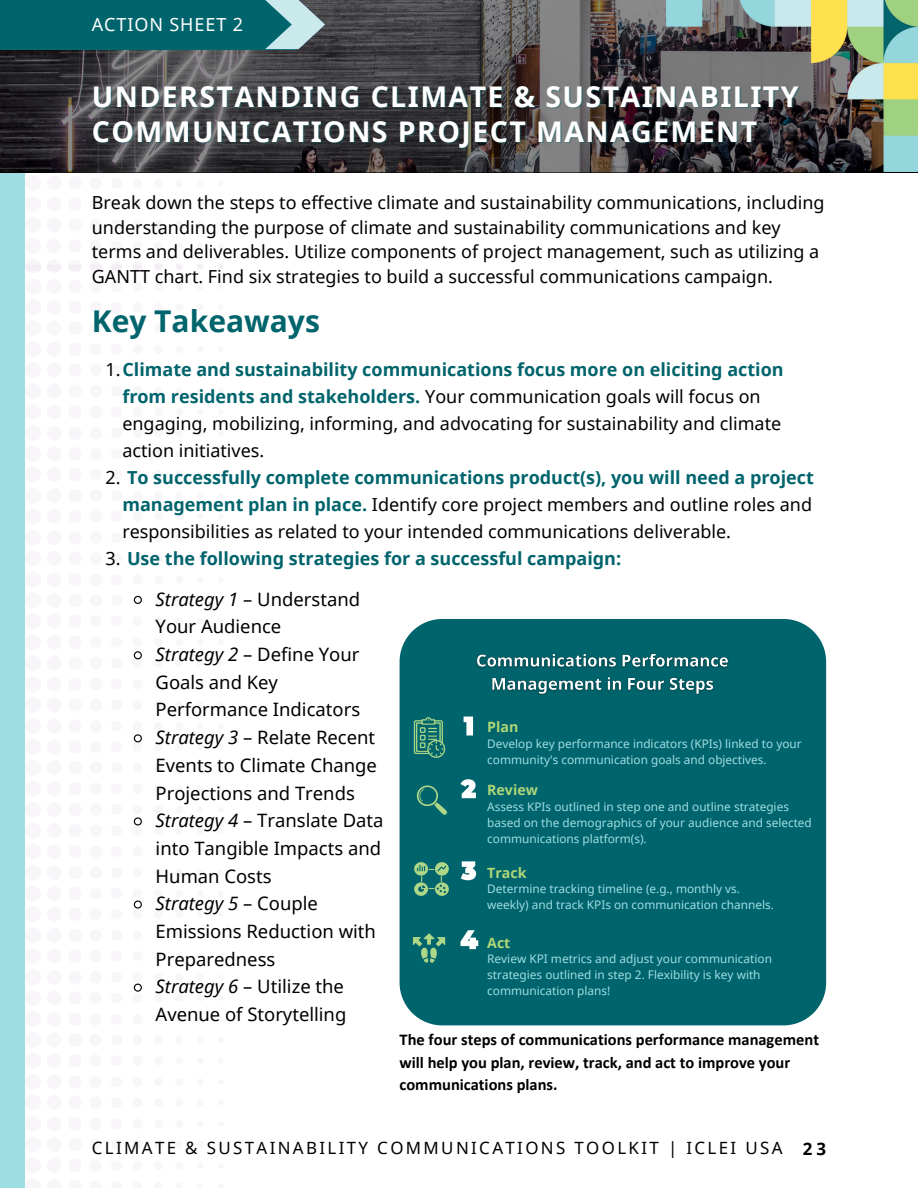
<style>
.page{position:relative;width:918px;height:1188px;background:#fff}
.page>*{position:absolute;margin:0;border:0;box-sizing:border-box;transform-origin:0 0}
.t1{font:700 30px "Noto Sans";color:#00646c}
.t2{font:700 28.5px/34.8px "Noto Sans";letter-spacing:.05em;color:#fff}
.t3{font:18.45px/27.8px "Noto Sans";color:#000}
.t4{font:18px/27px "Noto Sans";color:#000}
.t5{font:700 18px "Noto Sans";color:#00646c}
.t6{font:18px "Noto Sans";letter-spacing:.05em;color:#fff}
.t7{font:16.95px "Noto Sans";letter-spacing:.14em;color:#000}
.t8{font:700 16.5px/22.5px "Calibri";color:#000}
.t9{font:700 14.25px "Noto Sans";color:#afd778}
.t10{font:11.85px/15.9px "Noto Sans";color:#9fdde4}
.s1{font-weight:700;color:#00646c}
.s2{font-weight:400;color:#000}
.s3{font-style:italic}
.s4{font-weight:700}
</style>
<div class="page">
<svg style="left:24px;top:865px;width:1px;height:308px"></svg>
<svg style="left:24px;top:572px;width:1px;height:287px"></svg>
<svg style="left:24px;top:530px;width:1px;height:36px"></svg>
<svg style="left:24px;top:279px;width:1px;height:245px"></svg>
<div style="left:218px;top:1162px;width:6px;height:7px;background:#f8f6f9;border-radius:3px"></div>
<div style="left:218px;top:1099px;width:6px;height:7px;background:#f8f6f9;border-radius:3px"></div>
<div style="left:218px;top:848px;width:6px;height:7px;background:#f8f6f9;border-radius:3px"></div>
<div style="left:218px;top:806px;width:6px;height:7px;background:#f8f6f9;border-radius:3px"></div>
<div style="left:218px;top:576px;width:6px;height:7px;background:#f8f6f9;border-radius:3px"></div>
<div style="left:218px;top:513px;width:6px;height:7px;background:#f8f6f9;border-radius:3px"></div>
<svg style="left:68px;top:264px;width:13px;height:8px"></svg>
<svg style="left:90px;top:264px;width:12px;height:7px"></svg>
<svg style="left:111px;top:264px;width:11px;height:7px"></svg>
<svg style="left:133px;top:264px;width:9px;height:7px"></svg>
<svg style="left:154px;top:264px;width:9px;height:6px"></svg>
<svg style="left:176px;top:264px;width:7px;height:6px"></svg>
<svg style="left:197px;top:264px;width:6px;height:5px"></svg>
<svg style="left:24px;top:173px;width:37px;height:100px"></svg>
<div style="left:218px;top:263px;width:6px;height:7px;background:#f2eef4;border-radius:3px"></div>
<div style="left:0;top:172px;width:24px;height:1016px;background:#9fdde4"></div>
<img style="left:0;top:0;width:903px;height:173px">
<img style="left:666px;top:0;width:252px;height:172px">
<div style="left:0;top:0;width:295px;height:49px;background:#00646c"></div>
<svg style="left:265px;top:0;width:60px;height:49px"></svg>
<div style="left:400px;top:619px;width:426px;height:406px;background:#00646c"></div>
<svg style="left:464px;top:717px;width:9px;height:18px"></svg>
<svg style="left:461px;top:779px;width:15px;height:19px"></svg>
<svg style="left:461px;top:861px;width:15px;height:19px"></svg>
<svg style="left:461px;top:930px;width:17px;height:19px"></svg>
<img style="left:409px;top:717px;width:41px;height:41px">
<img style="left:414px;top:782px;width:35px;height:36px">
<img style="left:414px;top:861px;width:35px;height:36px">
<img style="left:411px;top:930px;width:36px;height:36px">
<img style="left:472px;top:644px;width:262px;height:56px">
<svg style="left:133px;top:595px;width:9px;height:9px"></svg>
<svg style="left:133px;top:651px;width:9px;height:9px"></svg>
<svg style="left:133px;top:734px;width:9px;height:9px"></svg>
<svg style="left:133px;top:817px;width:9px;height:9px"></svg>
<svg style="left:133px;top:900px;width:9px;height:9px"></svg>
<svg style="left:133px;top:983px;width:9px;height:9px"></svg>
<p class="t6" style="left:92px;top:12px;width:153px">ACTION SHEET 2</p>
<h2 class="t2" style="left:92px;top:78px;width:708px">UNDERSTANDING CLIMATE &amp; SUSTAINABILITY<br>COMMUNICATIONS PROJECT MANAGEMENT</h2>
<p class="t4" style="left:92px;top:190px;width:734px;line-height:24.8px">Break down the steps to effective climate and sustainability communications, including understanding the purpose of climate and sustainability communications and key terms and deliverables. Utilize components of project management, such as utilizing a GANTT chart. Find six strategies to build a successful communications campaign.</p>
<h1 class="t1" style="left:92px;top:300px;width:230px">Key Takeaways</h1>
<p class="t4" style="left:122px;top:355px;width:663px;text-indent:-17px">1.<span class="s1">Climate and sustainability communications focus more on eliciting action from residents and stakeholders.</span> Your communication goals will focus on engaging, mobilizing, informing, and advocating for sustainability and climate action initiatives.</p>
<p class="t4" style="left:122px;top:463px;width:693px;text-align:justify;text-indent:-17px">2. <span class="s1">To successfully complete communications product(s), you will need a project management plan in place.</span> Identify core project members and outline roles and responsibilities as related to your intended communications deliverable.</p>
<p class="t5" style="left:105px;top:545px;width:517px"><span class="s2">3.</span> Use the following strategies for a successful campaign:</p>
<p class="t3" style="left:156px;top:585px;width:229px"><span class="s3">Strategy 1</span> – Understand<br>Your Audience<br><span class="s3">Strategy 2</span> – Define Your<br>Goals and Key<br>Performance Indicators<br><span class="s3">Strategy 3</span> – Relate Recent<br>Events to Climate Change<br>Projections and Trends<br><span class="s3">Strategy 4</span> – Translate Data into Tangible Impacts and<br>Human Costs<br><span class="s3">Strategy 5</span> – Couple<br>Emissions Reduction with<br>Preparedness<br><span class="s3">Strategy 6</span> – Utilize the<br>Avenue of Storytelling</p>
<p class="t9" style="left:487px;top:717px;width:33px">Plan</p>
<p class="t10" style="left:487px;top:735px;width:316px">Develop key performance indicators (KPIs) linked to your community's communication goals and objectives.</p>
<p class="t9" style="left:487px;top:780px;width:52px">Review</p>
<p class="t10" style="left:487px;top:799px;width:326px">Assess KPIs outlined in step one and outline strategies based on the demographics of your audience and selected communications platform(s).</p>
<p class="t9" style="left:487px;top:862px;width:41px">Track</p>
<p class="t10" style="left:487px;top:880px;width:288px">Determine tracking timeline (e.g., monthly vs. weekly) and track KPIs on communication channels.</p>
<p class="t9" style="left:487px;top:933px;width:25px">Act</p>
<p class="t10" style="left:487px;top:951px;width:286px">Review KPI metrics and adjust your communication strategies outlined in step 2. Flexibility is key with communication plans!</p>
<p class="t8" style="left:400px;top:1030px;width:421px">The four steps of communications performance management will help you plan, review, track, and act to improve your communications plans.</p>
<p class="t7" style="left:92px;top:1136px;width:736px">CLIMATE &amp; SUSTAINABILITY COMMUNICATIONS TOOLKIT | ICLEI USA <span class="s4">23</span></p>
</div>
